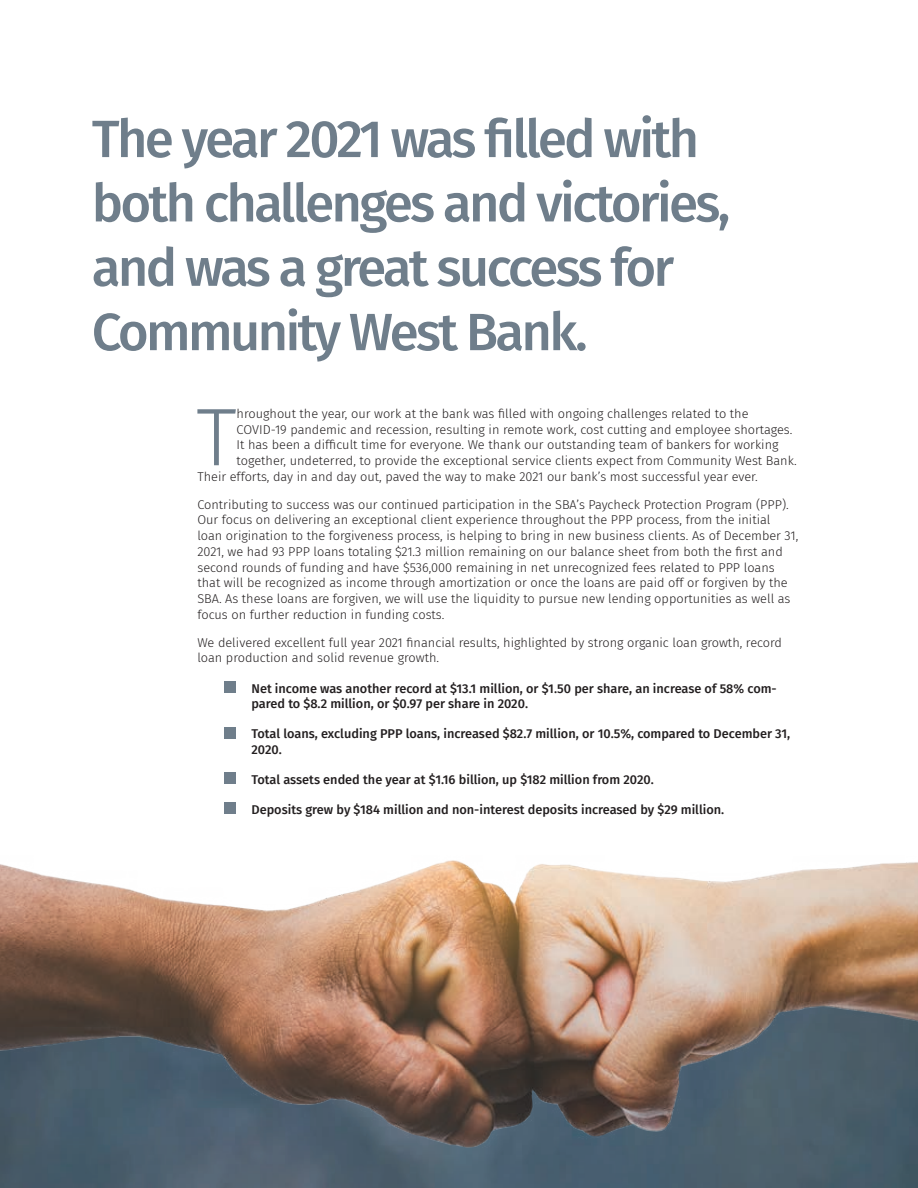
<style>
.page{position:relative;width:918px;height:1188px;background:#fff}
.page>*{position:absolute;margin:0;border:0;box-sizing:border-box;transform-origin:0 0}
.t1{font:300 81.75px "Fira Sans";color:#6f7e8b}
.t2{font:500 52.5px/64.3px "Fira Sans";letter-spacing:-.05em;color:#6f7e8b}
.t3{font:300 12.75px/15.8px "Fira Sans";color:#231f20}
.t4{font:500 12.75px/15.8px "Fira Sans";color:#231f20}
</style>
<div class="page">
<div style="left:224px;top:681px;width:12px;height:12px;background:#6f7e8b"></div>
<div style="left:224px;top:727px;width:12px;height:11px;background:#6f7e8b"></div>
<div style="left:224px;top:773px;width:12px;height:11px;background:#6f7e8b"></div>
<div style="left:224px;top:803px;width:12px;height:11px;background:#6f7e8b"></div>
<img style="left:0;top:860px;width:918px;height:328px">
<h2 class="t2" style="left:92px;top:104px;width:640px">The year 2021 was filled with both challenges and victories, and was a great success for<br>Community West Bank.</h2>
<h1 class="t1" style="left:196px;top:379px;width:42px">T</h1>
<p class="t3" style="left:237px;top:406px;width:513px">hroughout the year, our work at the bank was filled with ongoing challenges related to the</p>
<p class="t3" style="left:237px;top:421px;width:557px">COVID-19 pandemic and recession, resulting in remote work, cost cutting and employee shortages.</p>
<p class="t3" style="left:237px;top:437px;width:543px">It has been a difficult time for everyone. We thank our outstanding team of bankers for working</p>
<p class="t3" style="left:237px;top:453px;width:561px">together, undeterred, to provide the exceptional service clients expect from Community West Bank.</p>
<p class="t3" style="left:197px;top:469px;width:562px">Their efforts, day in and day out, paved the way to make 2021 our bank’s most successful year ever.</p>
<p class="t3" style="left:197px;top:496px;width:602px">Contributing to success was our continued participation in the SBA’s Paycheck Protection Program (PPP).<br>Our focus on delivering an exceptional client experience throughout the PPP process, from the initial loan origination to the forgiveness process, is helping to bring in new business clients. As of December 31, 2021, we had 93 PPP loans totaling $21.3 million remaining on our balance sheet from both the first and second rounds of funding and have $536,000 remaining in net unrecognized fees related to PPP loans that will be recognized as income through amortization or once the loans are paid off or forgiven by the SBA. As these loans are forgiven, we will use the liquidity to pursue new lending opportunities as well as focus on further reduction in funding costs.</p>
<p class="t3" style="left:197px;top:634px;width:586px">We delivered excellent full year 2021 financial results, highlighted by strong organic loan growth, record loan production and solid revenue growth.</p>
<p class="t4" style="left:251px;top:680px;width:527px">Net income was another record at $13.1 million, or $1.50 per share, an increase of 58% com&shy;pared to $8.2 million, or $0.97 per share in 2020.</p>
<p class="t4" style="left:251px;top:725px;width:540px">Total loans, excluding PPP loans, increased $82.7 million, or 10.5%, compared to December 31,<br>2020.</p>
<p class="t4" style="left:251px;top:771px;width:404px">Total assets ended the year at $1.16 billion, up $182 million from 2020.</p>
<p class="t4" style="left:251px;top:801px;width:474px">Deposits grew by $184 million and non-interest deposits increased by $29 million.</p>
</div>
